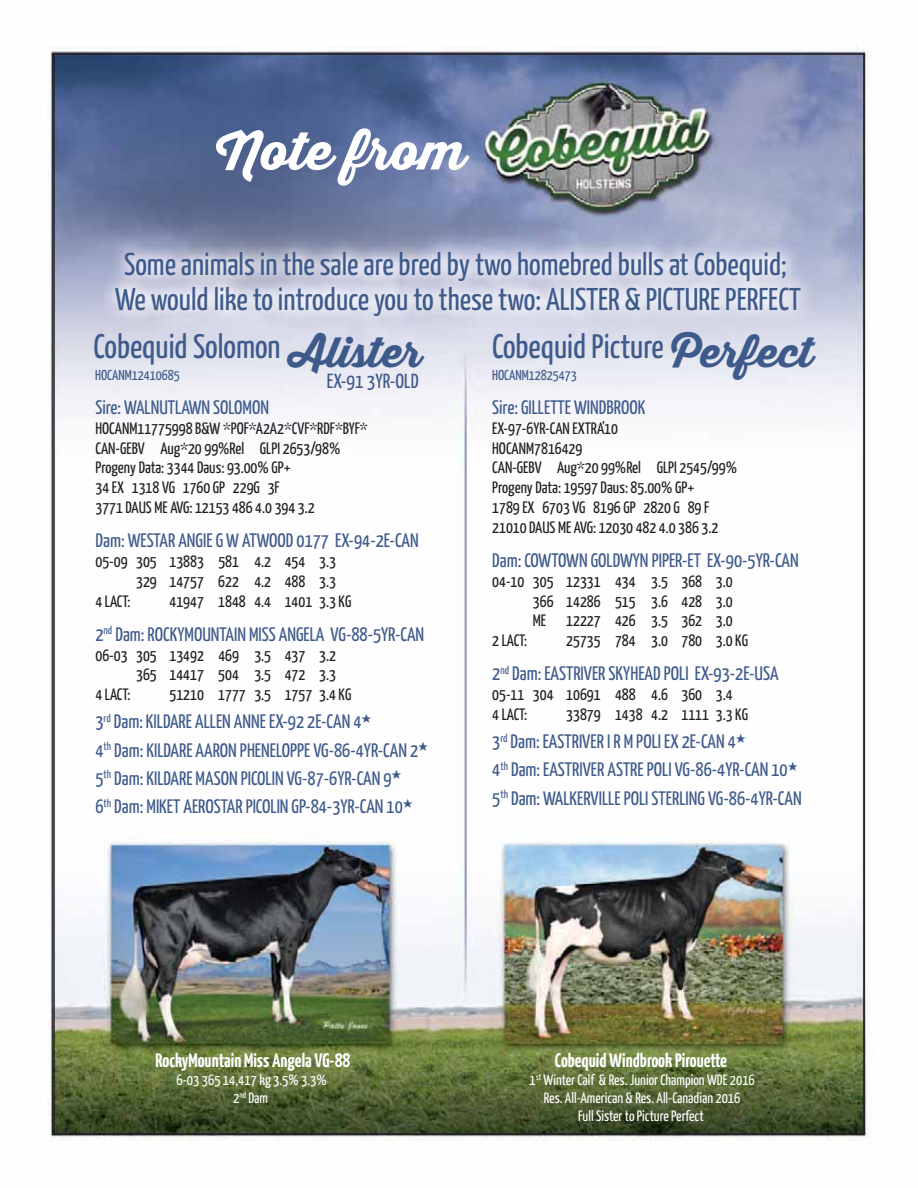
<style>
.page{position:relative;width:918px;height:1188px;background:#fff}
.page>*{position:absolute;margin:0;border:0;box-sizing:border-box;transform-origin:0 0}
.t1{font:51.6px "Thirsty Script Extrabold Demo";color:#fff}
.t2{font:33.9px "Yanone Kaffeesatz";color:#3e5a8b}
.t3{font:31.5px/34.7px "Yanone Kaffeesatz";color:#3e5a8b}
.t4{font:20.4px "Yanone Kaffeesatz";color:#3e5a8b}
.t5{font:19.5px/28.2px "Yanone Kaffeesatz";color:#3e5a8b}
.t6{font:700 19.5px "Yanone Kaffeesatz";color:#fff}
.t7{font:16.5px/19.8px "Yanone Kaffeesatz";color:#231f20}
.t8{font:15px/18px "Yanone Kaffeesatz";color:#fff;text-align:center}
.t9{font:14.4px "Yanone Kaffeesatz";color:#3e5a8b}
.s1{font-family:"Thirsty Script Extrabold Demo";font-size:41.25px}
</style>
<div class="page">
<img style="left:50px;top:50px;width:819px;height:1091px">
<h1 class="t1" style="left:216px;top:121px;width:251px">Note from</h1>
<h3 class="t3" style="left:115px;top:248px;width:687px">Some animals in the sale are bred by two homebred bulls at Cobequid;<br>We would like to introduce you to these two: ALISTER &amp; PICTURE PERFECT</h3>
<h2 class="t2" style="left:94px;top:330px;width:329px">Cobequid Solomon <span class="s1">Alister</span></h2>
<p class="t9" style="left:95px;top:368px;width:86px">HOCANM12410685</p>
<p class="t4" style="left:327px;top:372px;width:93px">EX-91 3YR-OLD</p>
<h2 class="t2" style="left:492px;top:330px;width:322px">Cobequid Picture <span class="s1">Perfect</span></h2>
<p class="t9" style="left:492px;top:368px;width:86px">HOCANM12825473</p>
<p class="t5" style="left:96px;top:394px;width:175px">Sire: WALNUTLAWN SOLOMON</p>
<p class="t7" style="left:96px;top:419px;width:274px">HOCANM11775998 B&amp;W *POF*A2A2*CVF*RDF*BYF* CAN-GEBV Aug*20 99%Rel GLPI 2653/98% Progeny Data: 3344 Daus: 93.00% GP+<br>34 EX 1318 VG 1760 GP 229G 3F<br>3771 DAUS ME AVG: 12153 486 4.0 394 3.2</p>
<p class="t5" style="left:96px;top:527px;width:325px">Dam: WESTAR ANGIE G W ATWOOD 0177 EX-94-2E-CAN</p>
<p class="t7" style="left:96px;top:552px;width:242px">05-09 305 13883 581 4.2 454 3.3</p>
<p class="t7" style="left:136px;top:572px;width:201px">329 14757 622 4.2 488 3.3</p>
<p class="t7" style="left:96px;top:592px;width:37px">4 LACT:</p>
<p class="t7" style="left:170px;top:592px;width:183px">41947 1848 4.4 1401 3.3 KG</p>
<p class="t5" style="left:96px;top:621px;width:330px">2<sup>nd</sup> Dam: ROCKYMOUNTAIN MISS ANGELA VG-88-5YR-CAN</p>
<p class="t7" style="left:96px;top:646px;width:242px">06-03 305 13492 469 3.5 437 3.2</p>
<p class="t7" style="left:136px;top:666px;width:201px">365 14417 504 3.5 472 3.3</p>
<p class="t7" style="left:96px;top:685px;width:37px">4 LACT:</p>
<p class="t7" style="left:170px;top:685px;width:183px">51210 1777 3.5 1757 3.4 KG</p>
<p class="t5" style="left:96px;top:709px;width:334px">3<sup>rd</sup> Dam: KILDARE ALLEN ANNE EX-92 2E-CAN 4★<br>4<sup>th</sup> Dam: KILDARE AARON PHENELOPPE VG-86-4YR-CAN 2★ 5<sup>th</sup> Dam: KILDARE MASON PICOLIN VG-87-6YR-CAN 9★<br>6<sup>th</sup> Dam: MIKET AEROSTAR PICOLIN GP-84-3YR-CAN 10★</p>
<p class="t5" style="left:492px;top:394px;width:155px">Sire: GILLETTE WINDBROOK</p>
<p class="t7" style="left:492px;top:419px;width:246px">EX-97-6YR-CAN EXTRA'10<br>HOCANM7816429<br>CAN-GEBV Aug*20 99%Rel GLPI 2545/99%<br>Progeny Data: 19597 Daus: 85.00% GP+<br>1789 EX 6703 VG 8196 GP 2820 G 89 F<br>21010 DAUS ME AVG: 12030 482 4.0 386 3.2</p>
<p class="t5" style="left:492px;top:547px;width:308px">Dam: COWTOWN GOLDWYN PIPER-ET EX-90-5YR-CAN</p>
<p class="t7" style="left:492px;top:572px;width:242px">04-10 305 12331 434 3.5 368 3.0</p>
<p class="t7" style="left:533px;top:592px;width:201px">366 14286 515 3.6 428 3.0</p>
<p class="t7" style="left:533px;top:612px;width:201px">ME 12227 426 3.5 362 3.0</p>
<p class="t7" style="left:492px;top:631px;width:37px">2 LACT:</p>
<p class="t7" style="left:566px;top:631px;width:183px">25735 784 3.0 780 3.0 KG</p>
<p class="t5" style="left:492px;top:661px;width:288px">2<sup>nd</sup> Dam: EASTRIVER SKYHEAD POLI EX-93-2E-USA</p>
<p class="t7" style="left:492px;top:685px;width:242px">05-11 304 10691 488 4.6 360 3.4<br>4 LACT:</p>
<p class="t7" style="left:566px;top:705px;width:183px">33879 1438 4.2 1111 3.3 KG</p>
<p class="t5" style="left:492px;top:728px;width:311px">3<sup>rd</sup> Dam: EASTRIVER I R M POLI EX 2E-CAN 4★<br>4<sup>th</sup> Dam: EASTRIVER ASTRE POLI VG-86-4YR-CAN 10★<br>5<sup>th</sup> Dam: WALKERVILLE POLI STERLING VG-86-4YR-CAN</p>
<p class="t6" style="left:156px;top:1051px;width:196px">RockyMountain Miss Angela VG-88</p>
<p class="t8" style="left:177px;top:1072px;width:152px">6-03 365 14,417 kg 3.5% 3.3%<br>2<sup>nd</sup> Dam</p>
<p class="t6" style="left:555px;top:1051px;width:173px">Cobequid Windbrook Pirouette</p>
<p class="t8" style="left:529px;top:1072px;width:227px">1<sup>st</sup> Winter Calf &amp; Res. Junior Champion WDE 2016<br>Res. All-American &amp; Res. All-Canadian 2016<br>Full Sister to Picture Perfect</p>
</div>
